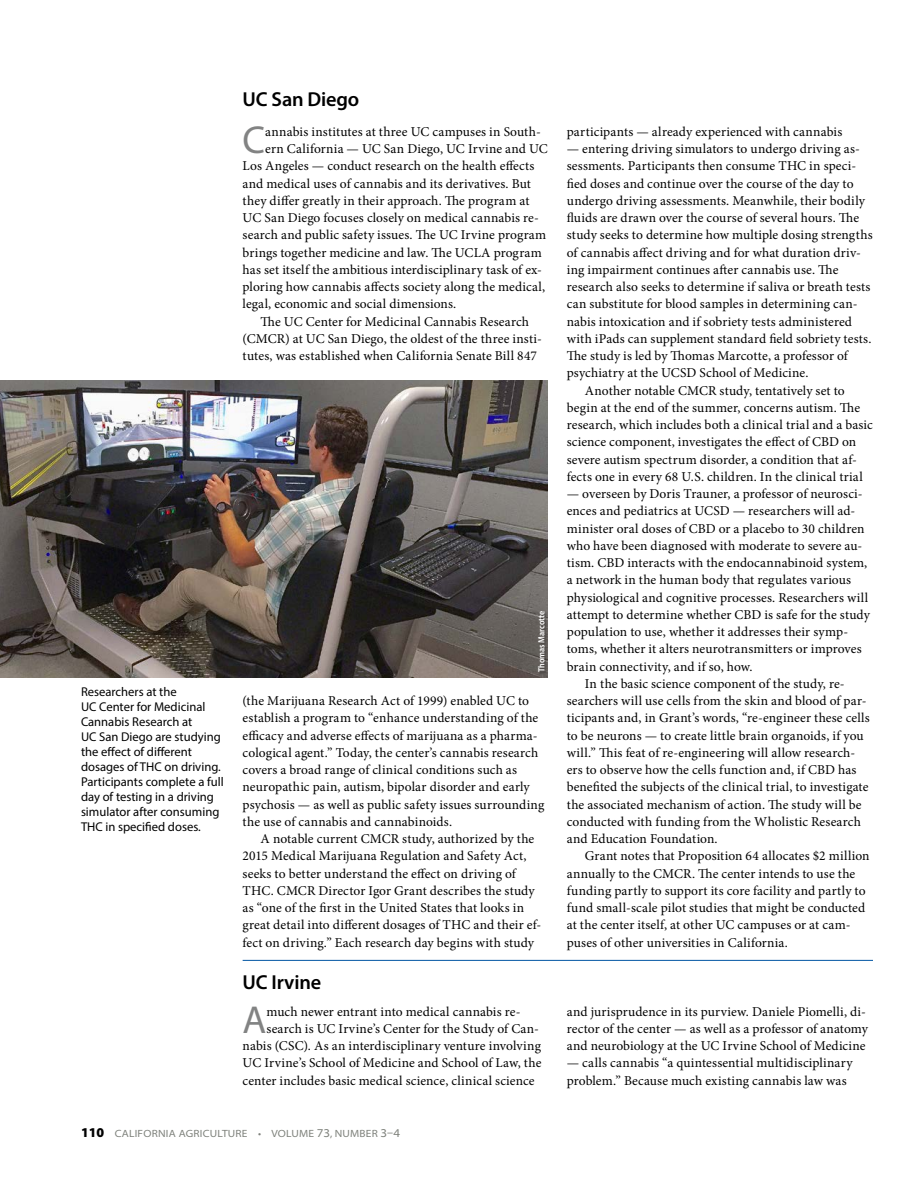
<style>
.page{position:relative;width:918px;height:1188px;background:#fff}
.page>*{position:absolute;margin:0;border:0;box-sizing:border-box;transform-origin:0 0}
.t1{font:39.15px "Myriad Pro";color:#828383}
.t2{font:600 20.25px "Myriad Pro";letter-spacing:-.01em;color:#000}
.t3{font:13.5px/17.2px "Minion Pro";letter-spacing:.01em;color:#000}
.t4{font:12.75px/15px "Myriad Pro";color:#000}
.t5{font:semi-expanded 10.5px "Myriad Pro";letter-spacing:.02em;color:#7e817b}
.t6{font:600 semi-condensed 9px "Myriad Pro";color:#fff}
.s1{font-weight:900;font-stretch:normal;font-size:13.5px;color:#000}
.s2{font-size:12px}
</style>
<div class="page">
<hr style="left:243px;top:960px;width:630px;height:1px;background:#0055a2">
<img style="left:0;top:380px;width:548px;height:297px">
<div style="left:538px;top:611px;width:9px;height:64px;background:#000;opacity:.35"></div>
<h2 class="t2" style="left:243px;top:86px;width:118px">UC San Diego</h2>
<h1 class="t1" style="left:243px;top:116px;width:24px">C</h1>
<p class="t3" style="left:265px;top:123px;width:277px">annabis institutes at three UC campuses in South-</p>
<p class="t3" style="left:265px;top:140px;width:284px">ern California — UC San Diego, UC Irvine and UC</p>
<p class="t3" style="left:243px;top:157px;width:293px">Los Angeles — conduct research on the health effects</p>
<p class="t3" style="left:243px;top:175px;width:290px">and medical uses of cannabis and its derivatives. But</p>
<p class="t3" style="left:243px;top:192px;width:288px">they differ greatly in their approach. The program at</p>
<p class="t3" style="left:243px;top:209px;width:298px">UC San Diego focuses closely on medical cannabis re-</p>
<p class="t3" style="left:243px;top:226px;width:305px">search and public safety issues. The UC Irvine program</p>
<p class="t3" style="left:243px;top:244px;width:301px">brings together medicine and law. The UCLA program</p>
<p class="t3" style="left:243px;top:261px;width:301px">has set itself the ambitious interdisciplinary task of ex-</p>
<p class="t3" style="left:243px;top:278px;width:304px">ploring how cannabis affects society along the medical,</p>
<p class="t3" style="left:243px;top:295px;width:215px">legal, economic and social dimensions.</p>
<p class="t3" style="left:261px;top:313px;width:270px">The UC Center for Medicinal Cannabis Research</p>
<p class="t3" style="left:243px;top:330px;width:301px">(CMCR) at UC San Diego, the oldest of the three insti-</p>
<p class="t3" style="left:243px;top:347px;width:296px">tutes, was established when California Senate Bill 847</p>
<p class="t4" style="left:81px;top:684px;width:144px">Researchers at the<br>UC Center for Medicinal<br>Cannabis Research at<br>UC San Diego are studying the effect of different dosages of THC on driving.<br>Participants complete a full day of testing in a driving simulator after consuming<br>THC in specified doses.</p>
<p class="t6" style="left:536px;top:672px;width:63px;rotate:-90deg">Thomas Marcotte</p>
<p class="t3" style="left:243px;top:692px;width:303px">(the Marijuana Research Act of 1999) enabled UC to establish a program to “enhance understanding of the efficacy and adverse effects of marijuana as a pharma&shy;cological agent.” Today, the center’s cannabis research covers a broad range of clinical conditions such as neuropathic pain, autism, bipolar disorder and early psychosis — as well as public safety issues surrounding the use of cannabis and cannabinoids.</p>
<p class="t3" style="left:243px;top:830px;width:300px;text-indent:18px">A notable current CMCR study, authorized by the 2015 Medical Marijuana Regulation and Safety Act, seeks to better understand the effect on driving of THC. CMCR Director Igor Grant describes the study as “one of the first in the United States that looks in great detail into different dosages of THC and their ef&shy;fect on driving.” Each research day begins with study</p>
<h2 class="t2" style="left:243px;top:970px;width:80px">UC Irvine</h2>
<h1 class="t1" style="left:243px;top:995px;width:25px">A</h1>
<p class="t3" style="left:267px;top:1003px;width:255px">much newer entrant into medical cannabis re-</p>
<p class="t3" style="left:267px;top:1020px;width:274px">search is UC Irvine’s Center for the Study of Can-</p>
<p class="t3" style="left:243px;top:1037px;width:300px">nabis (CSC). As an interdisciplinary venture involving</p>
<p class="t3" style="left:243px;top:1054px;width:300px">UC Irvine’s School of Medicine and School of Law, the</p>
<p class="t3" style="left:243px;top:1072px;width:294px">center includes basic medical science, clinical science</p>
<p class="t5" style="left:81px;top:1127px;width:321px"><span class="s1">110</span> CALIFORNIA AGRICULTURE • VOLUME <span class="s2">73</span>, NUMBER <span class="s2">3–4</span></p>
<p class="t3" style="left:567px;top:123px;width:277px">participants — already experienced with cannabis</p>
<p class="t3" style="left:567px;top:140px;width:295px">— entering driving simulators to undergo driving as-</p>
<p class="t3" style="left:567px;top:157px;width:291px">sessments. Participants then consume THC in speci-</p>
<p class="t3" style="left:567px;top:175px;width:288px">fied doses and continue over the course of the day to</p>
<p class="t3" style="left:567px;top:192px;width:300px">undergo driving assessments. Meanwhile, their bodily</p>
<p class="t3" style="left:567px;top:209px;width:294px">fluids are drawn over the course of several hours. The</p>
<p class="t3" style="left:567px;top:226px;width:307px">study seeks to determine how multiple dosing strengths</p>
<p class="t3" style="left:567px;top:244px;width:296px">of cannabis affect driving and for what duration driv-</p>
<p class="t3" style="left:567px;top:261px;width:273px">ing impairment continues after cannabis use. The</p>
<p class="t3" style="left:567px;top:278px;width:305px">research also seeks to determine if saliva or breath tests</p>
<p class="t3" style="left:567px;top:295px;width:292px">can substitute for blood samples in determining can-</p>
<p class="t3" style="left:567px;top:313px;width:287px">nabis intoxication and if sobriety tests administered</p>
<p class="t3" style="left:567px;top:330px;width:306px">with iPads can supplement standard field sobriety tests.</p>
<p class="t3" style="left:567px;top:347px;width:283px">The study is led by Thomas Marcotte, a professor of</p>
<p class="t3" style="left:567px;top:365px;width:243px">psychiatry at the UCSD School of Medicine.</p>
<p class="t3" style="left:585px;top:382px;width:262px">Another notable CMCR study, tentatively set to</p>
<p class="t3" style="left:567px;top:399px;width:295px">begin at the end of the summer, concerns autism. The</p>
<p class="t3" style="left:567px;top:416px;width:308px">research, which includes both a clinical trial and a basic</p>
<p class="t3" style="left:567px;top:434px;width:291px">science component, investigates the effect of CBD on</p>
<p class="t3" style="left:567px;top:451px;width:292px">severe autism spectrum disorder, a condition that af-</p>
<p class="t3" style="left:567px;top:468px;width:298px">fects one in every 68 U.S. children. In the clinical trial</p>
<p class="t3" style="left:567px;top:485px;width:297px">— overseen by Doris Trauner, a professor of neurosci-</p>
<p class="t3" style="left:567px;top:503px;width:290px">ences and pediatrics at UCSD — researchers will ad-</p>
<p class="t3" style="left:567px;top:520px;width:299px">minister oral doses of CBD or a placebo to 30 children</p>
<p class="t3" style="left:567px;top:537px;width:297px">who have been diagnosed with moderate to severe au-</p>
<p class="t3" style="left:567px;top:554px;width:302px">tism. CBD interacts with the endocannabinoid system,</p>
<p class="t3" style="left:567px;top:572px;width:286px">a network in the human body that regulates various</p>
<p class="t3" style="left:567px;top:589px;width:303px">physiological and cognitive processes. Researchers will</p>
<p class="t3" style="left:567px;top:606px;width:305px">attempt to determine whether CBD is safe for the study</p>
<p class="t3" style="left:567px;top:623px;width:283px">population to use, whether it addresses their symp-</p>
<p class="t3" style="left:567px;top:641px;width:296px">toms, whether it alters neurotransmitters or improves</p>
<p class="t3" style="left:567px;top:658px;width:187px">brain connectivity, and if so, how.</p>
<p class="t3" style="left:585px;top:675px;width:261px">In the basic science component of the study, re-</p>
<p class="t3" style="left:567px;top:692px;width:301px">searchers will use cells from the skin and blood of par-</p>
<p class="t3" style="left:567px;top:710px;width:305px">ticipants and, in Grant’s words, “re-engineer these cells</p>
<p class="t3" style="left:567px;top:727px;width:298px">to be neurons — to create little brain organoids, if you</p>
<p class="t3" style="left:567px;top:744px;width:290px">will.” This feat of re-engineering will allow research-</p>
<p class="t3" style="left:567px;top:761px;width:291px">ers to observe how the cells function and, if CBD has</p>
<p class="t3" style="left:567px;top:779px;width:303px">benefited the subjects of the clinical trial, to investigate</p>
<p class="t3" style="left:567px;top:796px;width:296px">the associated mechanism of action. The study will be</p>
<p class="t3" style="left:567px;top:813px;width:296px">conducted with funding from the Wholistic Research</p>
<p class="t3" style="left:567px;top:830px;width:152px">and Education Foundation.</p>
<p class="t3" style="left:585px;top:848px;width:286px">Grant notes that Proposition 64 allocates $2 million</p>
<p class="t3" style="left:567px;top:865px;width:290px">annually to the CMCR. The center intends to use the</p>
<p class="t3" style="left:567px;top:882px;width:300px">funding partly to support its core facility and partly to</p>
<p class="t3" style="left:567px;top:899px;width:300px">fund small-scale pilot studies that might be conducted</p>
<p class="t3" style="left:567px;top:917px;width:285px">at the center itself, at other UC campuses or at cam-</p>
<p class="t3" style="left:567px;top:934px;width:223px">puses of other universities in California.</p>
<p class="t3" style="left:567px;top:1003px;width:303px">and jurisprudence in its purview. Daniele Piomelli, di&shy;rector of the center — as well as a professor of anatomy and neurobiology at the UC Irvine School of Medicine</p>
<p class="t3" style="left:567px;top:1054px;width:287px">— calls cannabis “a quintessential multidisciplinary problem.” Because much existing cannabis law was</p>
</div>
